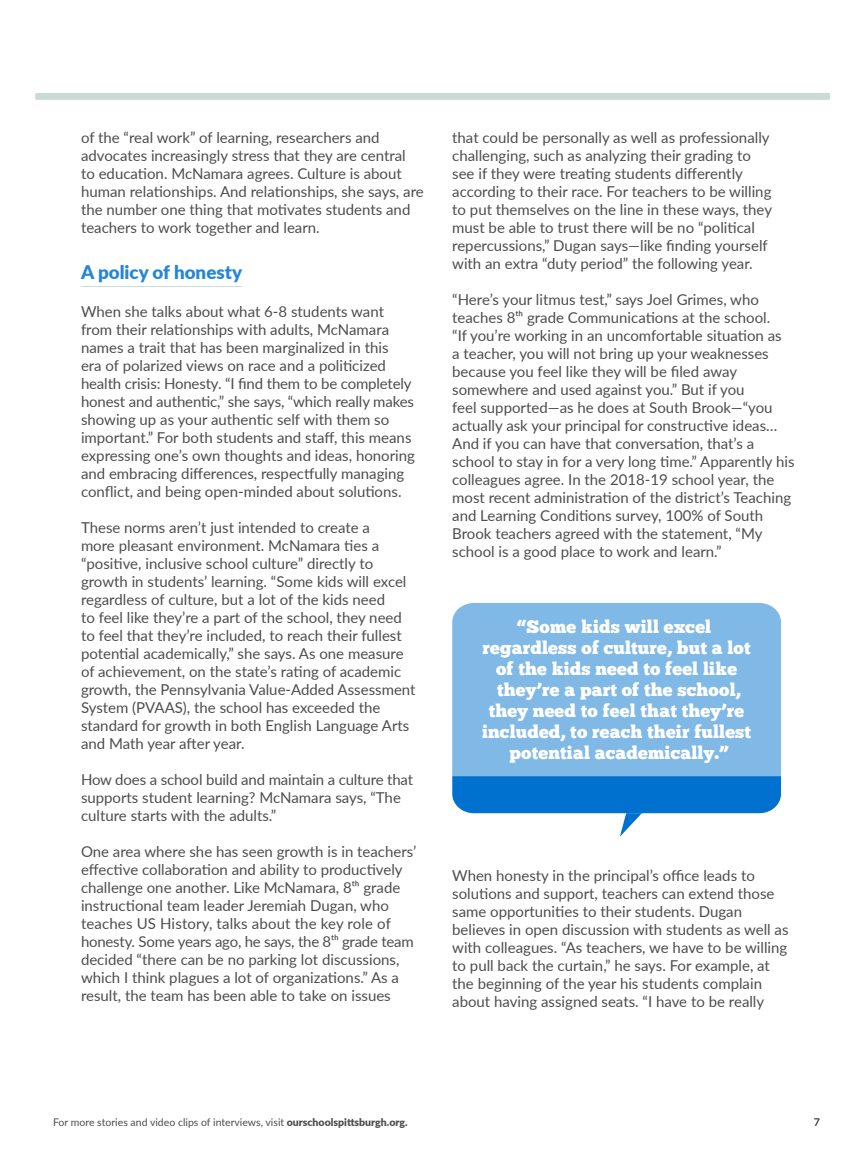
<style>
.page{position:relative;width:864px;height:1161px;background:#fff}
.page>*{position:absolute;margin:0;border:0;box-sizing:border-box;transform-origin:0 0}
.t1{font:900 18.75px "Lato";color:#2686d5}
.t2{font:18px/21px "Chunk Five";letter-spacing:.01em;color:#fff;text-align:center}
.t3{font:15px/18px "Lato";color:#4d4d4f}
.t4{font:10.5px "Lato";color:#4d4d4f}
.s1{font-weight:900}
</style>
<div class="page">
<hr style="left:81px;top:286px;width:161px;height:1px;background:#cadbd7">
<div style="left:452px;top:603px;width:329px;height:173px;background:#80b8e6"></div>
<svg style="left:452px;top:776px;width:329px;height:61px"></svg>
<div style="left:36px;top:93px;width:793px;height:6px;background:#cadbd7"></div>
<p class="t3" style="left:81px;top:128px;width:344px">of the “real work” of learning, researchers and advocates increasingly stress that they are central<br>to education. McNamara agrees. Culture is about human relationships. And relationships, she says, are the number one thing that motivates students and teachers to work together and learn.</p>
<p class="t1" style="left:81px;top:258px;width:163px">A policy of honesty</p>
<p class="t3" style="left:81px;top:302px;width:336px">When she talks about what 6-8 students want from their relationships with adults, McNamara names a trait that has been marginalized in this<br>era of polarized views on race and a politicized health crisis: Honesty. “I find them to be completely honest and authentic,” she says, “which really makes showing up as your authentic self with them so important.” For both students and staff, this means expressing one’s own thoughts and ideas, honoring and embracing differences, respectfully managing conflict, and being open-minded about solutions.</p>
<p class="t3" style="left:81px;top:518px;width:336px">These norms aren’t just intended to create a<br>more pleasant environment. McNamara ties a “positive, inclusive school culture” directly to growth in students’ learning. “Some kids will excel regardless of culture, but a lot of the kids need<br>to feel like they’re a part of the school, they need to feel that they’re included, to reach their fullest potential academically,” she says. As one measure of achievement, on the state’s rating of academic growth, the Pennsylvania Value-Added Assessment System (PVAAS), the school has exceeded the standard for growth in both English Language Arts and Math year after year.</p>
<p class="t3" style="left:81px;top:770px;width:334px">How does a school build and maintain a culture that supports student learning? McNamara says, “The culture starts with the adults.”</p>
<p class="t3" style="left:81px;top:842px;width:337px">One area where she has seen growth is in teachers’ effective collaboration and ability to productively challenge one another. Like McNamara, 8th grade instructional team leader Jeremiah Dugan, who teaches US History, talks about the key role of honesty. Some years ago, he says, the 8th grade team decided “there can be no parking lot discussions, which I think plagues a lot of organizations.” As a result, the team has been able to take on issues</p>
<p class="t3" style="left:452px;top:128px;width:321px">that could be personally as well as professionally challenging, such as analyzing their grading to see if they were treating students differently according to their race. For teachers to be willing to put themselves on the line in these ways, they must be able to trust there will be no “political repercussions,” Dugan says—like finding yourself with an extra “duty period” the following year.</p>
<p class="t3" style="left:452px;top:290px;width:344px">“Here’s your litmus test,” says Joel Grimes, who teaches 8th grade Communications at the school.<br>“If you’re working in an uncomfortable situation as<br>a teacher, you will not bring up your weaknesses because you feel like they will be filed away somewhere and used against you.” But if you<br>feel supported—as he does at South Brook—“you actually ask your principal for constructive ideas… And if you can have that conversation, that’s a school to stay in for a very long time.” Apparently his colleagues agree. In the 2018-19 school year, the most recent administration of the district’s Teaching and Learning Conditions survey, 100% of South Brook teachers agreed with the statement, “My school is a good place to work and learn.”</p>
<p class="t2" style="left:482px;top:617px;width:271px">“Some kids will excel regardless of culture, but a lot of the kids need to feel like they’re a part of the school, they need to feel that they’re included, to reach their fullest potential academically.”</p>
<p class="t3" style="left:452px;top:866px;width:338px">When honesty in the principal’s office leads to solutions and support, teachers can extend those same opportunities to their students. Dugan believes in open discussion with students as well as with colleagues. “As teachers, we have to be willing to pull back the curtain,” he says. For example, at the beginning of the year his students complain about having assigned seats. “I have to be really</p>
<p class="t4" style="left:53px;top:1115px;width:355px">For more stories and video clips of interviews, visit <span class="s1">ourschoolspittsburgh.org.</span></p>
<p class="t4" style="left:814px;top:1115px;width:8px">7</p>
</div>
